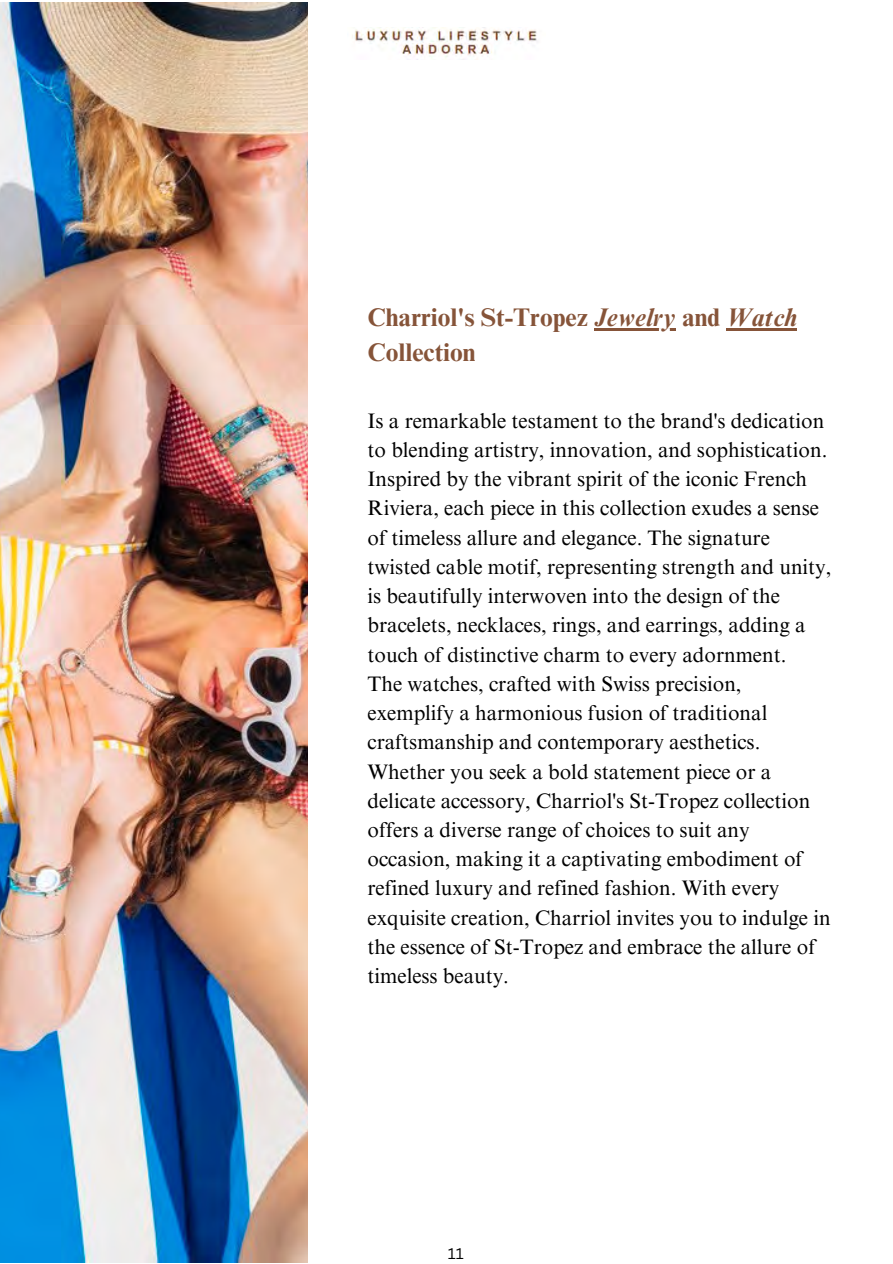
<style>
.page{position:relative;width:893px;height:1264px;background:#fff}
.page>*{position:absolute;margin:0;border:0;box-sizing:border-box;transform-origin:0 0}
.t1{font:700 25.5px/35px "Times NRMT Pro";color:#865439}
.t2{font:21px/29.2px "Times NRMT Pro";color:#000}
.t3{font:15px "Canva Sans";color:#000}
.s1{font-style:italic}
</style>
<div class="page">
<img style="left:352px;top:28px;width:186px;height:31px">
<hr style="left:594px;top:329px;width:81px;height:2px;background:#865439">
<hr style="left:726px;top:329px;width:71px;height:2px;background:#865439">
<img style="left:0;top:2px;width:307px;height:1260px">
<p class="t1" style="left:367px;top:303px;width:431px">Charriol's St-Tropez <span class="s1">Jewelry</span> and <span class="s1">Watch<br></span>Collection</p>
<p class="t2" style="left:367px;top:408px;width:465px">Is a remarkable testament to the brand's dedication to blending artistry, innovation, and sophistication.<br>Inspired by the vibrant spirit of the iconic French Riviera, each piece in this collection exudes a sense of timeless allure and elegance. The signature twisted cable motif, representing strength and unity, is beautifully interwoven into the design of the bracelets, necklaces, rings, and earrings, adding a touch of distinctive charm to every adornment.</p>
<p class="t2" style="left:367px;top:671px;width:464px">The watches, crafted with Swiss precision, exemplify a harmonious fusion of traditional craftsmanship and contemporary aesthetics.<br>Whether you seek a bold statement piece or a delicate accessory, Charriol's St-Tropez collection offers a diverse range of choices to suit any occasion, making it a captivating embodiment of refined luxury and refined fashion. With every exquisite creation, Charriol invites you to indulge in the essence of St-Tropez and embrace the allure of timeless beauty.</p>
<p class="t3" style="left:448px;top:1243px;width:17px">11</p>
</div>
